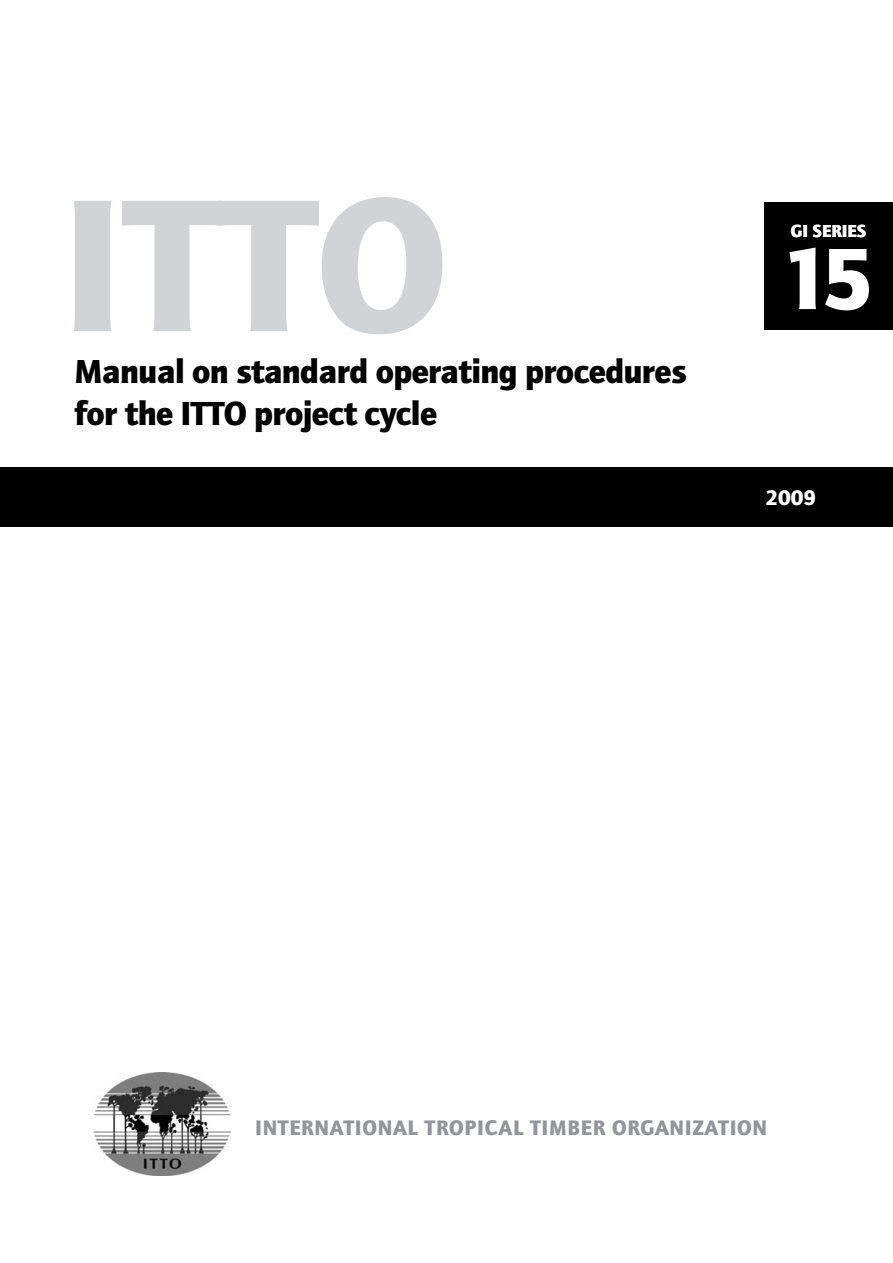
<style>
.page{position:relative;width:893px;height:1263px;background:#fff}
.page>*{position:absolute;margin:0;border:0;box-sizing:border-box;transform-origin:0 0}
.t1{font:900 195.45px "Quay Sans EF";color:#d1d3d4}
.t2{font:900 90px "Quay Sans EF";color:#fff}
.t3{font:900 34.5px/41.4px "Quay Sans EF";letter-spacing:-.02em;color:#000}
.t4{font:900 21.75px "Quay Sans EF";letter-spacing:.03em;color:#939598}
.t5{font:900 21.75px "Quay Sans EF";color:#fff}
.t6{font:900 18px "Quay Sans EF";color:#fff}
</style>
<div class="page">
<div style="left:0;top:467px;width:893px;height:60px;background:#000"></div>
<div style="left:764px;top:202px;width:129px;height:128px;background:#000"></div>
<img style="left:93px;top:1072px;width:137px;height:104px">
<h1 class="t1" style="left:61px;top:151px;width:388px">ITTo</h1>
<p class="t3" style="left:74px;top:351px;width:614px">Manual on standard operating procedures for the ITTO project cycle</p>
<p class="t6" style="left:791px;top:221px;width:77px">GI SERIES</p>
<h2 class="t2" style="left:780px;top:226px;width:95px">15</h2>
<p class="t5" style="left:765px;top:484px;width:52px">2009</p>
<p class="t4" style="left:255px;top:1115px;width:513px">INTERNATIONAL TROPICAL TIMBER ORGANIZATION</p>
</div>
